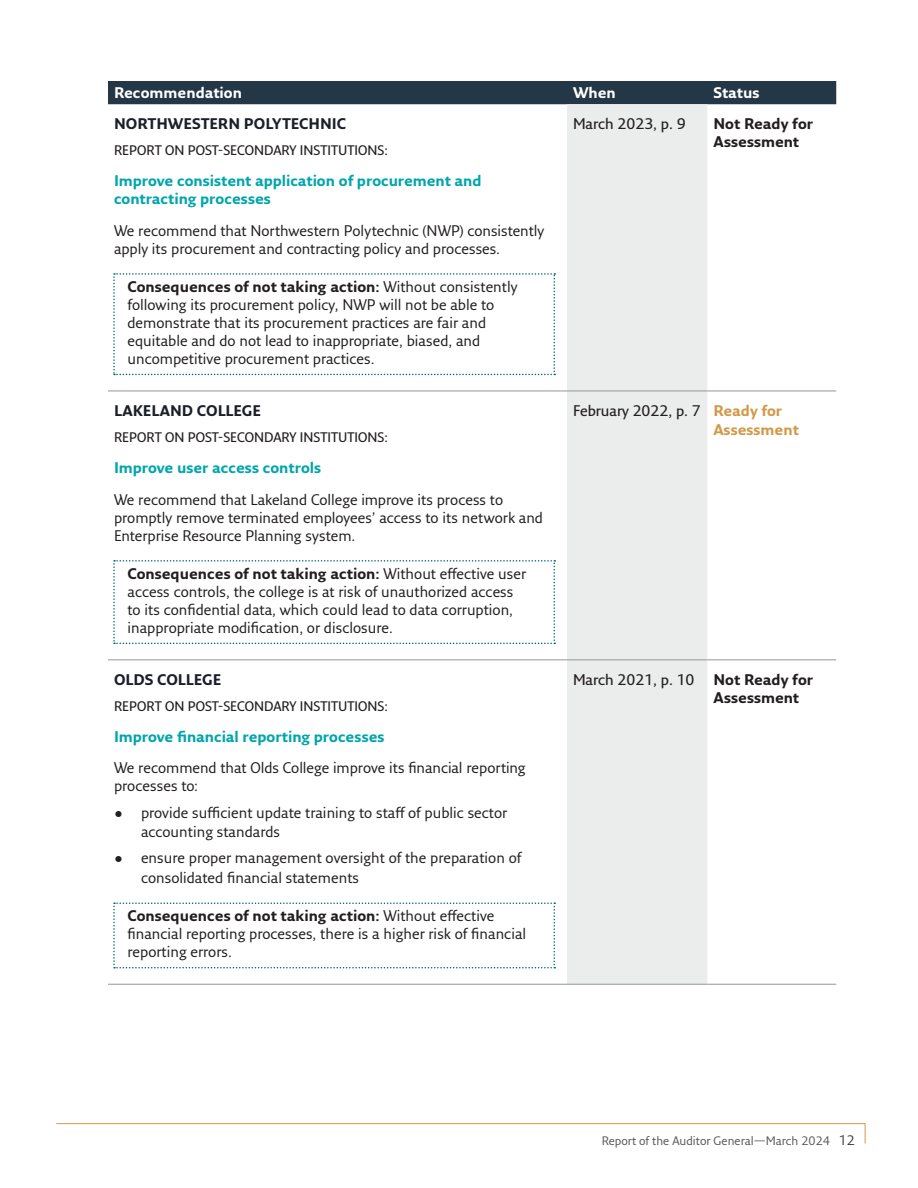
<style>
.page{position:relative;width:918px;height:1188px;background:#fff}
.page>*{position:absolute;margin:0;border:0;box-sizing:border-box;transform-origin:0 0}
.t1{font:15px/18px "Fresco Sans Pro";color:#221e1f}
.t2{font:15px/19.5px "Fresco Sans Pro";color:#231f20}
.t3{font:700 15px/18px "Fresco Sans Pro";letter-spacing:-.005em;color:#00a6ac}
.t4{font:700 15px "Fresco Sans Pro";color:#1b1f2a}
.t5{font:700 15px/18px "Fresco Sans Pro";color:#221e1f}
.t6{font:700 15px/19.5px "Fresco Sans Pro";color:#d39948}
.t7{font:600 15px "Fresco Sans Pro";color:#231f20}
.t8{font:700 15px "Fresco Sans Pro";color:#fff}
.t9{font:600 13.5px "Fresco Sans Pro";color:#231f20}
.t10{font:12px "Fresco Sans Pro";color:#58595b}
.s1{font-weight:700;color:#231f20}
.s2{font-weight:600;color:#231f20}
.s3{font-size:13.5px;color:#414142}
</style>
<div class="page">
<svg style="left:56px;top:1123px;width:810px;height:21px"></svg>
<div style="left:108px;top:81px;width:728px;height:23px;background:#243746"></div>
<div style="left:567px;top:104px;width:140px;height:880px;background:#ebecec"></div>
<hr style="left:108px;top:391px;width:459px;height:1px;background:#949698">
<hr style="left:567px;top:391px;width:140px;height:1px;background:#949698">
<hr style="left:707px;top:391px;width:129px;height:1px;background:#949698">
<hr style="left:108px;top:660px;width:459px;height:1px;background:#949698">
<hr style="left:567px;top:660px;width:140px;height:1px;background:#949698">
<hr style="left:707px;top:660px;width:129px;height:1px;background:#949698">
<hr style="left:108px;top:984px;width:459px;height:1px;background:#949698">
<hr style="left:567px;top:984px;width:140px;height:1px;background:#949698">
<hr style="left:707px;top:984px;width:129px;height:1px;background:#949698">
<svg style="left:113px;top:273px;width:442px;height:102px"></svg>
<svg style="left:113px;top:560px;width:442px;height:84px"></svg>
<svg style="left:113px;top:902px;width:442px;height:66px"></svg>
<p class="t8" style="left:114px;top:83px;width:130px">Recommendation</p>
<p class="t8" style="left:573px;top:83px;width:44px">When</p>
<p class="t8" style="left:713px;top:83px;width:47px">Status</p>
<p class="t4" style="left:114px;top:114px;width:233px">NORTHWESTERN POLYTECHNIC</p>
<p class="t9" style="left:114px;top:142px;width:275px">REPORT ON POST-SECONDARY INSTITUTIONS:</p>
<p class="t3" style="left:114px;top:172px;width:369px">Improve consistent application of procurement and contracting processes</p>
<p class="t1" style="left:114px;top:221px;width:432px">We recommend that Northwestern Polytechnic (NWP) consistently apply its procurement and contracting policy and processes.</p>
<p class="t1" style="left:128px;top:277px;width:392px"><span class="s1">Consequences of not taking action:</span> Without consistently following its procurement policy, NWP will not be able to demonstrate that its procurement practices are fair and equitable and do not lead to inappropriate, biased, and uncompetitive procurement practices.</p>
<p class="t7" style="left:573px;top:114px;width:114px">March 2023, p. 9</p>
<p class="t5" style="left:713px;top:114px;width:101px">Not Ready for<br>Assessment</p>
<p class="t4" style="left:114px;top:401px;width:149px">LAKELAND COLLEGE</p>
<p class="t9" style="left:114px;top:429px;width:275px">REPORT ON POST-SECONDARY INSTITUTIONS:</p>
<p class="t3" style="left:114px;top:459px;width:209px">Improve user access controls</p>
<p class="t1" style="left:114px;top:490px;width:431px">We recommend that Lakeland College improve its process to promptly remove terminated employees’ access to its network and<br>Enterprise Resource Planning system.</p>
<p class="t1" style="left:128px;top:564px;width:400px"><span class="s1">Consequences of not taking action:</span> Without effective user access controls, the college is at risk of unauthorized access to its confidential data, which could lead to data corruption, inappropriate modification, or disclosure.</p>
<p class="t4" style="left:114px;top:670px;width:109px">OLDS COLLEGE</p>
<p class="t9" style="left:114px;top:698px;width:275px">REPORT ON POST-SECONDARY INSTITUTIONS:</p>
<p class="t3" style="left:114px;top:728px;width:272px">Improve financial reporting processes</p>
<p class="t1" style="left:114px;top:759px;width:413px">We recommend that Olds College improve its financial reporting processes to:</p>
<p class="t2" style="left:141px;top:802px;width:368px;text-indent:-27px">• provide sufficient update training to staff of public sector accounting standards</p>
<p class="t2" style="left:141px;top:848px;width:382px;text-indent:-27px">• ensure proper management oversight of the preparation of consolidated financial statements</p>
<p class="t1" style="left:128px;top:907px;width:400px"><span class="s1">Consequences of not taking action:</span> Without effective financial reporting processes, there is a higher risk of financial reporting errors.</p>
<p class="t6" style="left:713px;top:400px;width:87px;text-indent:-140px"><span class="s2">February 2022, p. 7</span> Ready for<br>Assessment</p>
<p class="t7" style="left:573px;top:670px;width:123px">March 2021, p. 10</p>
<p class="t5" style="left:713px;top:670px;width:101px">Not Ready for<br>Assessment</p>
<p class="t10" style="left:602px;top:1133px;width:255px">Report of the Auditor General—March 2024 <span class="s3">12</span></p>
</div>
